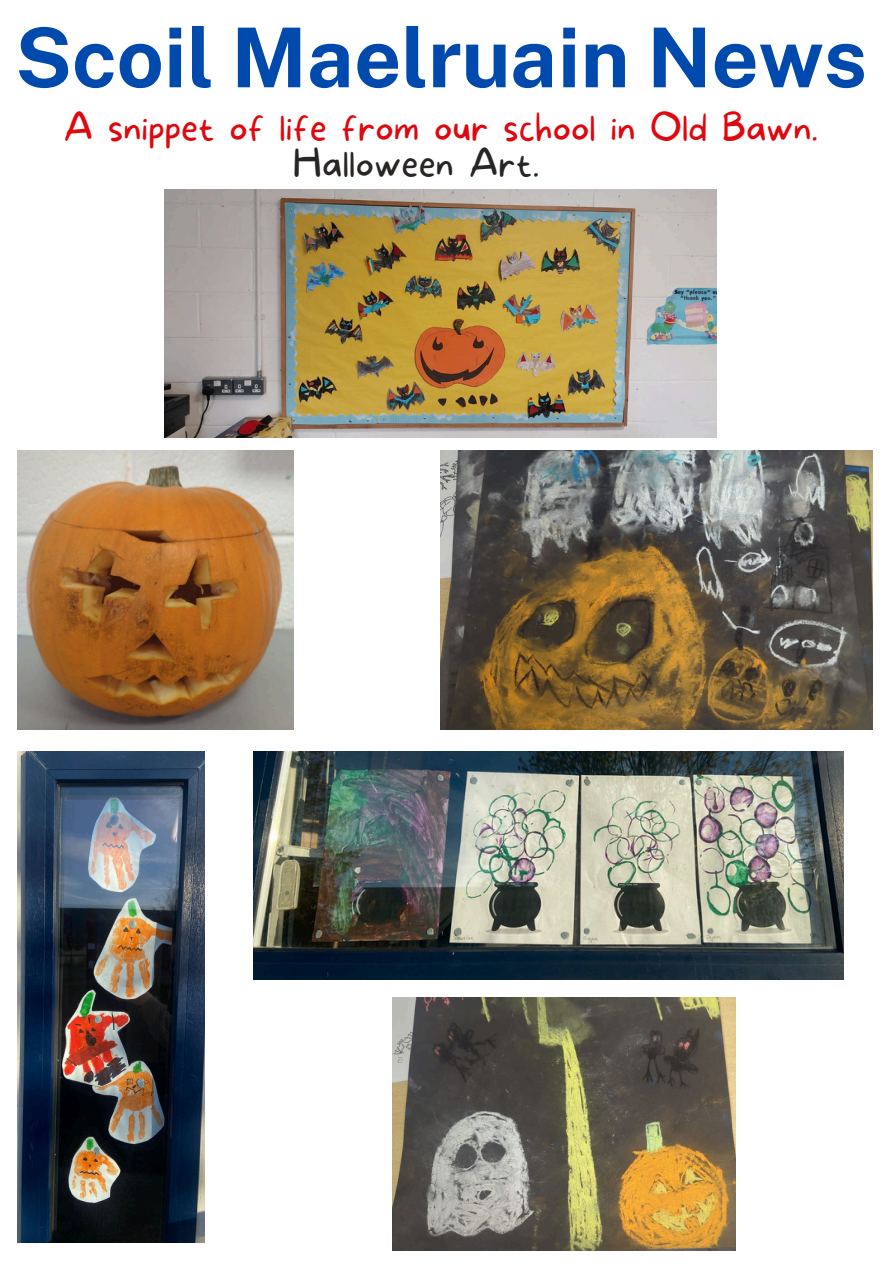
<style>
.page{position:relative;width:894px;height:1264px;background:#fff}
.page>*{position:absolute;margin:0;border:0;box-sizing:border-box;transform-origin:0 0}
.t1{font:700 82.5px "Public Sans";color:#004aad}
.t2{font:100 37.5px "More Sugar";color:#df080f}
.t3{font:100 37.35px "More Sugar";letter-spacing:.01em;color:#282625}
</style>
<div class="page">
<img style="left:165px;top:189px;width:551px;height:249px">
<img style="left:440px;top:450px;width:432px;height:279px">
<img style="left:17px;top:450px;width:276px;height:279px">
<img style="left:17px;top:752px;width:187px;height:490px">
<img style="left:253px;top:752px;width:589px;height:227px">
<img style="left:392px;top:997px;width:343px;height:253px">
<p class="t1" style="left:15px;top:9px;width:853px">Scoil Maelruain News</p>
<p class="t2" style="left:64px;top:105px;width:755px">A snippet of life from our school in Old Bawn.</p>
<p class="t3" style="left:293px;top:142px;width:248px">Halloween Art.</p>
</div>
